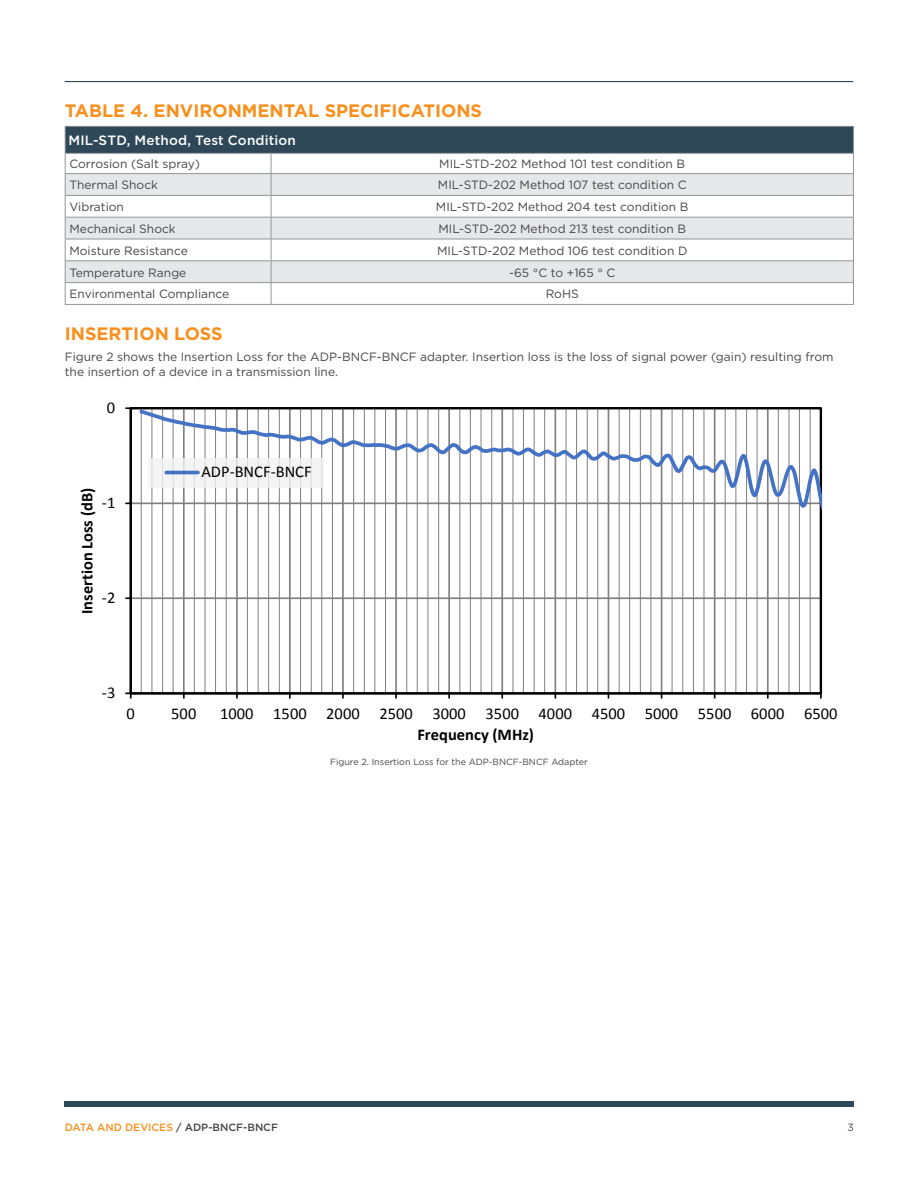
<style>
.page{position:relative;width:918px;height:1188px;background:#fff}
.page>*{position:absolute;margin:0;border:0;box-sizing:border-box;transform-origin:0 0}
.t1{font:700 18px "Gotham";color:#f7901e}
.t2{font:16.5px "Calibri";color:#000}
.t3{font:700 16.5px "Calibri";letter-spacing:.005em;color:#000}
.t4{font:500 13.5px "Gotham";letter-spacing:.015em;color:#fff}
.t5{font:12px/14.4px "Gotham";color:#464547}
.t6{font:500 10.5px "Gotham";color:#f7901e}
.t7{font:10.5px "Gotham";color:#464547}
.t8{font:9px "Gotham";color:#464547}
.s1{color:#464547}
</style>
<div class="page">
<hr style="left:65px;top:81px;width:788px;height:1px;background:#2e4857">
<div style="left:65px;top:1101px;width:789px;height:6px;background:#2e4857"></div>
<div style="left:65px;top:126px;width:788px;height:27px;background:#2e4857"></div>
<div style="left:66px;top:174px;width:787px;height:21px;background:#e6e7e8"></div>
<svg style="left:66px;top:196px;width:787px;height:108px"></svg>
<hr style="left:65px;top:153px;width:206px;height:1px;background:#939598">
<hr style="left:271px;top:153px;width:583px;height:1px;background:#939598">
<hr style="left:65px;top:173px;width:206px;height:1px;background:#939598">
<hr style="left:271px;top:173px;width:583px;height:1px;background:#939598">
<hr style="left:65px;top:195px;width:206px;height:1px;background:#939598">
<hr style="left:271px;top:195px;width:583px;height:1px;background:#939598">
<hr style="left:65px;top:217px;width:206px;height:1px;background:#939598">
<hr style="left:271px;top:217px;width:583px;height:1px;background:#939598">
<hr style="left:65px;top:239px;width:206px;height:1px;background:#939598">
<hr style="left:271px;top:239px;width:583px;height:1px;background:#939598">
<hr style="left:65px;top:260px;width:206px;height:1px;background:#939598">
<hr style="left:271px;top:260px;width:583px;height:1px;background:#939598">
<hr style="left:65px;top:282px;width:206px;height:1px;background:#939598">
<hr style="left:271px;top:282px;width:583px;height:1px;background:#939598">
<svg style="left:271px;top:154px;width:1px;height:150px"></svg>
<hr style="left:65px;top:304px;width:206px;height:1px;background:#939598">
<hr style="left:271px;top:304px;width:583px;height:1px;background:#939598">
<hr style="left:65px;top:126px;width:206px;height:1px;background:#939598">
<svg style="left:65px;top:127px;width:1px;height:177px"></svg>
<hr style="left:271px;top:126px;width:583px;height:1px;background:#939598">
<svg style="left:853px;top:127px;width:1px;height:177px"></svg>
<hr style="left:131px;top:597px;width:690px;height:2px;background:#7f7f7f">
<hr style="left:131px;top:503px;width:690px;height:1px;background:#7f7f7f">
<hr style="left:141px;top:408px;width:1px;height:285px;background:#7f7f7f">
<hr style="left:152px;top:408px;width:1px;height:285px;background:#7f7f7f">
<hr style="left:162px;top:408px;width:1px;height:285px;background:#7f7f7f">
<hr style="left:173px;top:408px;width:1px;height:285px;background:#7f7f7f">
<hr style="left:194px;top:408px;width:1px;height:285px;background:#7f7f7f">
<hr style="left:205px;top:408px;width:1px;height:285px;background:#7f7f7f">
<hr style="left:215px;top:408px;width:1px;height:285px;background:#7f7f7f">
<hr style="left:226px;top:408px;width:1px;height:285px;background:#7f7f7f">
<hr style="left:247px;top:408px;width:1px;height:285px;background:#7f7f7f">
<hr style="left:258px;top:408px;width:1px;height:285px;background:#7f7f7f">
<hr style="left:268px;top:408px;width:1px;height:285px;background:#7f7f7f">
<hr style="left:279px;top:408px;width:1px;height:285px;background:#7f7f7f">
<hr style="left:300px;top:408px;width:1px;height:285px;background:#7f7f7f">
<hr style="left:311px;top:408px;width:1px;height:285px;background:#7f7f7f">
<hr style="left:321px;top:408px;width:1px;height:285px;background:#7f7f7f">
<hr style="left:332px;top:408px;width:1px;height:285px;background:#7f7f7f">
<hr style="left:353px;top:408px;width:1px;height:285px;background:#7f7f7f">
<hr style="left:364px;top:408px;width:1px;height:285px;background:#7f7f7f">
<hr style="left:374px;top:408px;width:1px;height:285px;background:#7f7f7f">
<hr style="left:385px;top:408px;width:1px;height:285px;background:#7f7f7f">
<hr style="left:406px;top:408px;width:1px;height:285px;background:#7f7f7f">
<hr style="left:417px;top:408px;width:1px;height:285px;background:#7f7f7f">
<hr style="left:428px;top:408px;width:1px;height:285px;background:#7f7f7f">
<hr style="left:438px;top:408px;width:1px;height:285px;background:#7f7f7f">
<hr style="left:459px;top:408px;width:1px;height:285px;background:#7f7f7f">
<hr style="left:470px;top:408px;width:1px;height:285px;background:#7f7f7f">
<hr style="left:481px;top:408px;width:1px;height:285px;background:#7f7f7f">
<hr style="left:491px;top:408px;width:1px;height:285px;background:#7f7f7f">
<hr style="left:513px;top:408px;width:1px;height:285px;background:#7f7f7f">
<hr style="left:523px;top:408px;width:1px;height:285px;background:#7f7f7f">
<hr style="left:534px;top:408px;width:1px;height:285px;background:#7f7f7f">
<hr style="left:544px;top:408px;width:1px;height:285px;background:#7f7f7f">
<hr style="left:566px;top:408px;width:1px;height:285px;background:#7f7f7f">
<hr style="left:576px;top:408px;width:1px;height:285px;background:#7f7f7f">
<hr style="left:587px;top:408px;width:1px;height:285px;background:#7f7f7f">
<hr style="left:597px;top:408px;width:1px;height:285px;background:#7f7f7f">
<hr style="left:619px;top:408px;width:1px;height:285px;background:#7f7f7f">
<hr style="left:629px;top:408px;width:1px;height:285px;background:#7f7f7f">
<hr style="left:640px;top:408px;width:1px;height:285px;background:#7f7f7f">
<hr style="left:650px;top:408px;width:1px;height:285px;background:#7f7f7f">
<hr style="left:672px;top:408px;width:1px;height:285px;background:#7f7f7f">
<hr style="left:682px;top:408px;width:1px;height:285px;background:#7f7f7f">
<hr style="left:693px;top:408px;width:1px;height:285px;background:#7f7f7f">
<hr style="left:704px;top:408px;width:1px;height:285px;background:#7f7f7f">
<hr style="left:725px;top:408px;width:1px;height:285px;background:#7f7f7f">
<hr style="left:735px;top:408px;width:1px;height:285px;background:#7f7f7f">
<hr style="left:746px;top:408px;width:1px;height:285px;background:#7f7f7f">
<hr style="left:757px;top:408px;width:1px;height:285px;background:#7f7f7f">
<hr style="left:778px;top:408px;width:1px;height:285px;background:#7f7f7f">
<hr style="left:789px;top:408px;width:1px;height:285px;background:#7f7f7f">
<hr style="left:799px;top:408px;width:1px;height:285px;background:#7f7f7f">
<hr style="left:810px;top:408px;width:1px;height:285px;background:#7f7f7f">
<hr style="left:183px;top:408px;width:2px;height:285px;background:#7f7f7f">
<hr style="left:236px;top:408px;width:2px;height:285px;background:#7f7f7f">
<hr style="left:289px;top:408px;width:2px;height:285px;background:#7f7f7f">
<hr style="left:342px;top:408px;width:2px;height:285px;background:#7f7f7f">
<hr style="left:395px;top:408px;width:2px;height:285px;background:#7f7f7f">
<hr style="left:448px;top:408px;width:2px;height:285px;background:#7f7f7f">
<hr style="left:501px;top:408px;width:2px;height:285px;background:#7f7f7f">
<hr style="left:555px;top:408px;width:1px;height:285px;background:#7f7f7f">
<hr style="left:608px;top:408px;width:1px;height:285px;background:#7f7f7f">
<hr style="left:661px;top:408px;width:1px;height:285px;background:#7f7f7f">
<hr style="left:714px;top:408px;width:1px;height:285px;background:#7f7f7f">
<hr style="left:767px;top:408px;width:2px;height:285px;background:#7f7f7f">
<hr style="left:130px;top:408px;width:2px;height:285px;background:#000">
<hr style="left:131px;top:693px;width:690px;height:1px;background:#000">
<svg style="left:125px;top:693px;width:7px;height:6px"></svg>
<svg style="left:137px;top:408px;width:685px;height:250px"></svg>
<div style="left:148px;top:458px;width:176px;height:29px;background:#f2f2f2"></div>
<hr style="left:166px;top:471px;width:32px;height:3px;background:#4472c4">
<h1 class="t1" style="left:65px;top:99px;width:419px">TABLE 4. ENVIRONMENTAL SPECIFICATIONS</h1>
<p class="t4" style="left:68px;top:132px;width:229px">MIL-STD, Method, Test Condition</p>
<p class="t5" style="left:69px;top:157px;width:132px">Corrosion (Salt spray)</p>
<p class="t5" style="left:439px;top:157px;width:247px">MIL-STD-202 Method 101 test condition B</p>
<p class="t5" style="left:69px;top:178px;width:90px">Thermal Shock</p>
<p class="t5" style="left:438px;top:178px;width:250px">MIL-STD-202 Method 107 test condition C</p>
<p class="t5" style="left:69px;top:199px;width:56px">Vibration</p>
<p class="t5" style="left:436px;top:199px;width:254px">MIL-STD-202 Method 204 test condition B</p>
<p class="t5" style="left:69px;top:221px;width:108px">Mechanical Shock</p>
<p class="t5" style="left:438px;top:221px;width:249px">MIL-STD-202 Method 213 test condition B</p>
<p class="t5" style="left:69px;top:243px;width:120px">Moisture Resistance</p>
<p class="t5" style="left:437px;top:243px;width:252px">MIL-STD-202 Method 106 test condition D</p>
<p class="t5" style="left:69px;top:265px;width:118px">Temperature Range</p>
<p class="t5" style="left:509px;top:265px;width:108px">-65 °C to +165 ° C</p>
<p class="t5" style="left:69px;top:287px;width:161px">Environmental Compliance</p>
<p class="t5" style="left:546px;top:287px;width:35px">RoHS</p>
<h1 class="t1" style="left:65px;top:321px;width:159px">INSERTION LOSS</h1>
<p class="t5" style="left:65px;top:350px;width:770px">Figure 2 shows the Insertion Loss for the ADP-BNCF-BNCF adapter. Insertion loss is the loss of signal power (gain) resulting from the insertion of a device in a transmission line.</p>
<h2 class="t2" style="left:107px;top:396px;width:10px">0</h2>
<h2 class="t3" style="left:75px;top:614px;width:128px;rotate:-90deg">Insertion Loss (dB)</h2>
<h2 class="t2" style="left:102px;top:491px;width:15px">-1</h2>
<h2 class="t2" style="left:102px;top:586px;width:15px">-2</h2>
<h2 class="t2" style="left:201px;top:460px;width:112px">ADP-BNCF-BNCF</h2>
<h2 class="t2" style="left:102px;top:681px;width:15px">-3</h2>
<h2 class="t2" style="left:126px;top:703px;width:10px">0</h2>
<h2 class="t2" style="left:171px;top:703px;width:27px">500</h2>
<h2 class="t2" style="left:220px;top:703px;width:619px">1000 1500 2000 2500 3000 3500 4000 4500 5000 5500 6000 6500</h2>
<h2 class="t3" style="left:417px;top:723px;width:118px">Frequency (MHz)</h2>
<p class="t8" style="left:330px;top:756px;width:259px">Figure 2. Insertion Loss for the ADP-BNCF-BNCF Adapter</p>
<p class="t6" style="left:65px;top:1120px;width:215px">DATA AND DEVICES <span class="s1">/ ADP-BNCF-BNCF</span></p>
<p class="t7" style="left:847px;top:1121px;width:8px">3</p>
</div>
